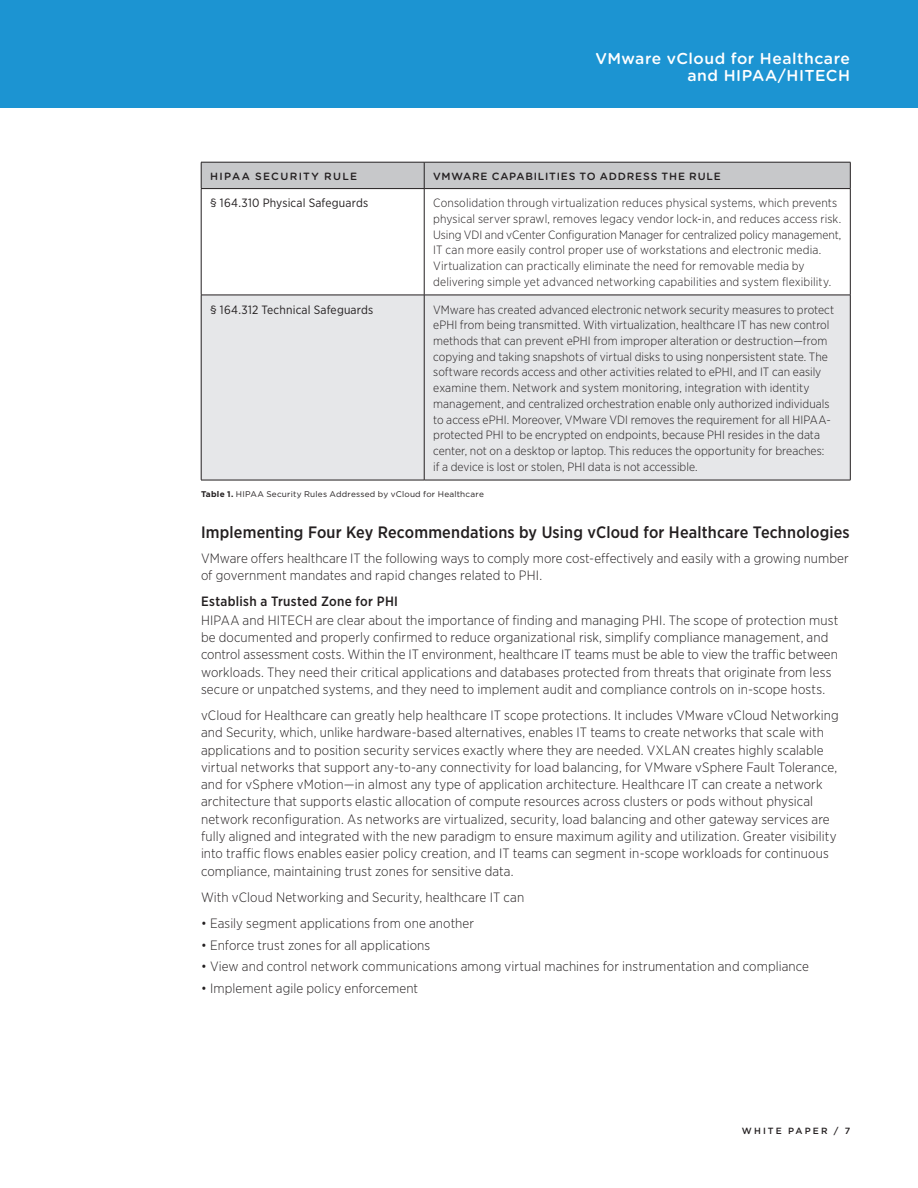
<style>
.page{position:relative;width:918px;height:1188px;background:#fff}
.page>*{position:absolute;margin:0;border:0;box-sizing:border-box;transform-origin:0 0}
.t1{font:500 16.5px "Gotham Narrow";letter-spacing:.01em;color:#231f20}
.t2{font:500 15.75px/17.2px "Gotham Rounded";letter-spacing:.035em;color:#fff;text-align:right}
.t3{font:300 13.5px/17.2px "Gotham Narrow";letter-spacing:.005em;color:#231f20}
.t4{font:500 13.5px "Gotham Narrow";letter-spacing:.025em;color:#231f20}
.t5{font:300 12px/15.8px "Gotham Narrow";letter-spacing:.005em;color:#231f20}
.t6{font:12px "Gotham Narrow";letter-spacing:.015em;color:#231f20}
.t7{font:500 10.5px "Gotham Rounded";letter-spacing:.08em;color:#231f20}
.t8{font:500 10.5px "Gotham Rounded";letter-spacing:.13em;color:#231f20}
.t9{font:500 9px "Gotham";letter-spacing:.23em;color:#231f20}
.t10{font:8.25px "Gotham";letter-spacing:.025em;color:#231f20}
.s1{font-weight:700}
</style>
<div class="page">
<div style="left:0;top:0;width:918px;height:108px;background:#1c94d2"></div>
<div style="left:202px;top:296px;width:648px;height:184px;background:#e6e7e9"></div>
<div style="left:201px;top:162px;width:650px;height:27px;background:#c7c8ca"></div>
<hr style="left:424px;top:188px;width:426px;height:1px;background:#231f20">
<hr style="left:201px;top:189px;width:1px;height:106px;background:#231f20">
<hr style="left:424px;top:189px;width:1px;height:106px;background:#231f20">
<hr style="left:850px;top:189px;width:1px;height:106px;background:#231f20">
<hr style="left:201px;top:295px;width:223px;height:1px;background:#231f20">
<hr style="left:201px;top:295px;width:1px;height:185px;background:#231f20">
<hr style="left:201px;top:480px;width:223px;height:1px;background:#231f20">
<hr style="left:424px;top:295px;width:426px;height:1px;background:#231f20">
<hr style="left:424px;top:295px;width:1px;height:185px;background:#231f20">
<hr style="left:850px;top:295px;width:1px;height:185px;background:#231f20">
<hr style="left:424px;top:480px;width:426px;height:1px;background:#231f20">
<p class="t2" style="left:595px;top:49px;width:256px">VMWARE VCLOUD FOR HEALTHCARE<br>AND HIPAA/HITECH</p>
<p class="t8" style="left:210px;top:168px;width:147px">HIPAA SECURITY RULE</p>
<p class="t7" style="left:433px;top:168px;width:76px">VMWARE CAPA</p>
<p class="t7" style="left:525px;top:168px;width:27px">BI LITIES</p>
<p class="t7" style="left:580px;top:168px;width:64px">TO ADDRESS</p>
<p class="t7" style="left:662px;top:168px;width:9px">THE</p>
<p class="t7" style="left:689px;top:168px;width:32px">RULE</p>
<p class="t6" style="left:210px;top:196px;width:160px">§ 164.310 Physical Safeguards</p>
<p class="t5" style="left:433px;top:195px;width:410px">Consolidation through virtualization reduces physical systems, which prevents physical server sprawl, removes legacy vendor lock-in, and reduces access risk.<br>Using VDI and vCenter Configuration Manager for centralized policy management, IT can more easily control proper use of workstations and electronic media.<br>Virtualization can practically eliminate the need for removable media by delivering simple yet advanced networking capabilities and system flexibility.</p>
<p class="t6" style="left:210px;top:302px;width:165px">§ 164.312 Technical Safeguards</p>
<p class="t5" style="left:433px;top:301px;width:403px">VMware has created advanced electronic network security measures to protect ePHI from being transmitted. With virtualization, healthcare IT has new control methods that can prevent ePHI from improper alteration or destruction—from copying and taking snapshots of virtual disks to using nonpersistent state. The software records access and other activities related to ePHI, and IT can easily examine them. Network and system monitoring, integration with identity management, and centralized orchestration enable only authorized individuals to access ePHI. Moreover, VMware VDI removes the requirement for all HIPAA&shy;protected PHI to be encrypted on endpoints, because PHI resides in the data center, not on a desktop or laptop. This reduces the opportunity for breaches:<br>if a device is lost or stolen, PHI data is not accessible.</p>
<p class="t10" style="left:201px;top:489px;width:284px"><span class="s1">Table 1.</span> HIPAA Security Rules Addressed by vCloud for Healthcare</p>
<p class="t1" style="left:201px;top:522px;width:650px">Implementing Four Key Recommendations by Using vCloud for Healthcare Technologies</p>
<p class="t3" style="left:201px;top:549px;width:649px">VMware offers healthcare IT the following ways to comply more cost-effectively and easily with a growing number of government mandates and rapid changes related to PHI.</p>
<p class="t4" style="left:201px;top:593px;width:199px">Establish a Trusted Zone for PHI</p>
<p class="t3" style="left:201px;top:611px;width:639px">HIPAA and HITECH are clear about the importance of finding and managing PHI. The scope of protection must be documented and properly confirmed to reduce organizational risk, simplify compliance management, and control assessment costs. Within the IT environment, healthcare IT teams must be able to view the traffic between workloads. They need their critical applications and databases protected from threats that originate from less secure or unpatched systems, and they need to implement audit and compliance controls on in-scope hosts.</p>
<p class="t3" style="left:201px;top:707px;width:639px">vCloud for Healthcare can greatly help healthcare IT scope protections. It includes VMware vCloud Networking and Security, which, unlike hardware-based alternatives, enables IT teams to create networks that scale with applications and to position security services exactly where they are needed. VXLAN creates highly scalable virtual networks that support any-to-any connectivity for load balancing, for VMware vSphere Fault Tolerance, and for vSphere vMotion—in almost any type of application architecture. Healthcare IT can create a network architecture that supports elastic allocation of compute resources across clusters or pods without physical network reconfiguration. As networks are virtualized, security, load balancing and other gateway services are fully aligned and integrated with the new paradigm to ensure maximum agility and utilization. Greater visibility into traffic flows enables easier policy creation, and IT teams can segment in-scope workloads for continuous compliance, maintaining trust zones for sensitive data.</p>
<p class="t3" style="left:201px;top:888px;width:325px">With vCloud Networking and Security, healthcare IT can</p>
<p class="t3" style="left:201px;top:914px;width:275px">• Easily segment applications from one another</p>
<p class="t3" style="left:201px;top:936px;width:231px">• Enforce trust zones for all applications</p>
<p class="t3" style="left:201px;top:958px;width:610px">• View and control network communications among virtual machines for instrumentation and compliance</p>
<p class="t3" style="left:201px;top:980px;width:219px">• Implement agile policy enforcement</p>
<p class="t9" style="left:742px;top:1125px;width:110px">W HITE PAPER / 7</p>
</div>
